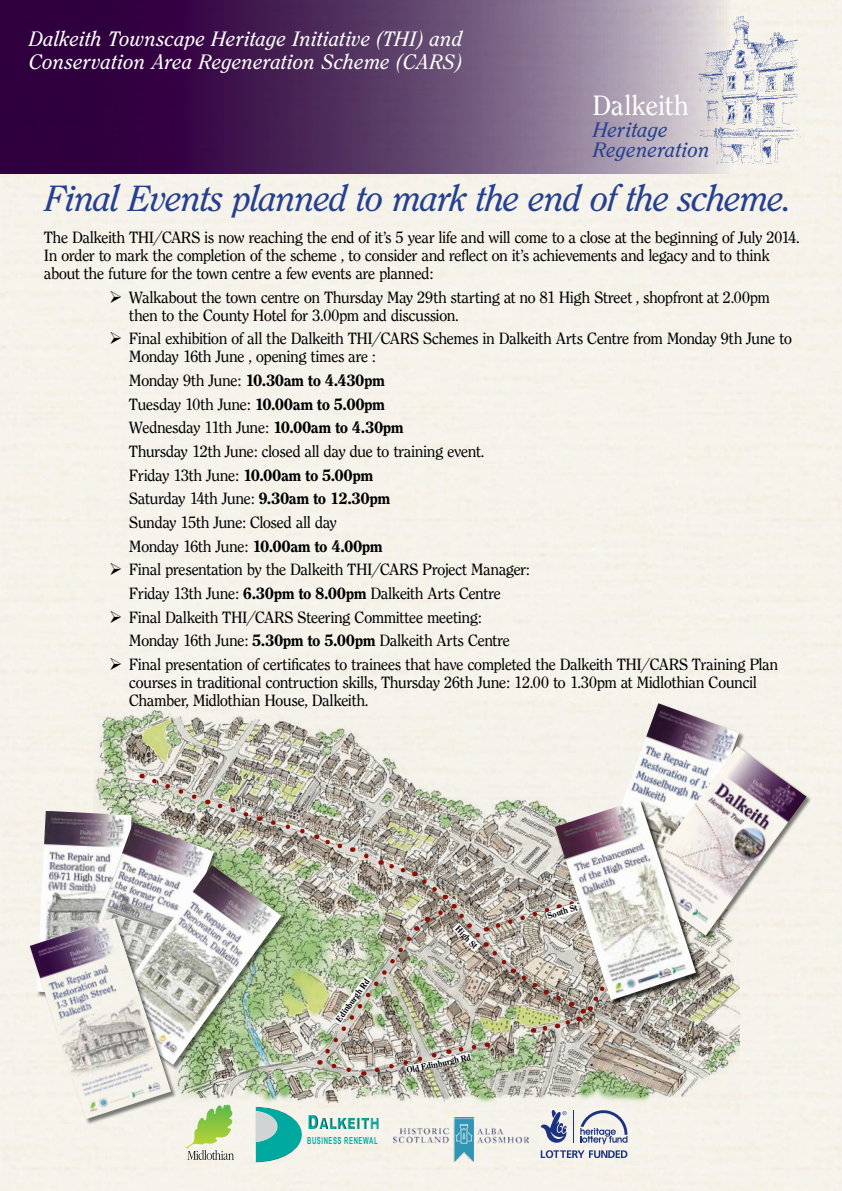
<style>
.page{position:relative;width:842px;height:1191px;background:#f6f3eb}
.page>*{position:absolute;margin:0;border:0;box-sizing:border-box;transform-origin:0 0}
.t1{font:38px "Clearface Regular Italic DTC";letter-spacing:-.045em;color:#25408f}
.t2{font:29.1px "Clearface Regular DTC";letter-spacing:-.01em;color:#fff}
.t3{font:21.8px/20.6px "Clearface Regular Italic DTC";letter-spacing:-.01em;color:#25408f}
.t4{font:21.7px/23.5px "Clearface Regular Italic DTC";letter-spacing:-.01em;color:#fff}
.t5{font:17px/23.7px "Clearface Regular DTC";letter-spacing:-.03em;color:#000}
.t6{font:17px "Clearface Heavy DTC";letter-spacing:-.03em;color:#000}
.t7{font:900 15.5px "Arial";letter-spacing:.025em;color:#00aca4;scale:.77 1}
.t8{font:700 9.7px "Arial Narrow";letter-spacing:.07em;color:#00aca4;scale:.76 1}
.t9{font:9.1px "Clearface Heavy DTC";color:#000}
.s1{font-family:"Clearface Regular DTC"}
.s2{font-family:"Clearface Heavy DTC"}
.s3{font-size:19.3px}
</style>
<div class="page">
<img style="left:93px;top:705px;width:646px;height:402px">
<svg style="left:259px;top:815px;width:49px;height:22px"></svg>
<svg style="left:207px;top:798px;width:45px;height:22px"></svg>
<svg style="left:142px;top:772px;width:58px;height:30px;background:#bfbaaf"></svg>
<img style="left:316px;top:834px;width:328px;height:243px">
<svg style="left:185px;top:1104px;width:49px;height:55px;background:#c4d9a0"></svg>
<hr style="left:573px;top:1110px;width:1px;height:32px;background:#1b3281">
<svg style="left:541px;top:1109px;width:26px;height:33px"></svg>
<svg style="left:541px;top:1150px;width:86px;height:8px"></svg>
<svg style="left:580px;top:1109px;width:48px;height:35px;background:#bcc0cf"></svg>
<div style="left:308px;top:1114px;width:69px;height:15px;background:#f7f5ef"></div>
<div style="left:309px;top:1114px;width:70px;height:15px;background:#000;opacity:.85"></div>
<div style="left:255px;top:1106px;width:23px;height:57px;background:#fff;opacity:.75"></div>
<div style="left:256px;top:1106px;width:46px;height:57px;background:#000;opacity:.85"></div>
<img style="left:393px;top:1117px;width:135px;height:44px">
<img style="left:36px;top:810px;width:96px;height:108px">
<img style="left:71px;top:822px;width:143px;height:96px">
<img style="left:596px;top:703px;width:143px;height:96px">
<div style="left:104px;top:865px;width:183px;height:205px;background:#000;opacity:.5"></div>
<img style="left:104px;top:865px;width:177px;height:199px">
<div style="left:636px;top:746px;width:176px;height:195px;background:#000;opacity:.5"></div>
<img style="left:636px;top:746px;width:170px;height:189px">
<div style="left:30px;top:918px;width:147px;height:206px;background:#000;opacity:.5"></div>
<img style="left:30px;top:918px;width:141px;height:201px">
<svg style="left:0;top:0;width:814px;height:174px;background:#664670"></svg>
<img style="left:698px;top:16px;width:107px;height:148px">
<div style="left:555px;top:799px;width:146px;height:206px;background:#000;opacity:.75"></div>
<img style="left:555px;top:799px;width:141px;height:201px">
<p class="t4" style="left:28px;top:27px;width:435px">Dalkeith Townscape Heritage Initiative (THI) and<br>Conservation Area Regeneration Scheme (CARS)</p>
<h2 class="t2" style="left:592px;top:89px;width:98px">Dalkeith</h2>
<p class="t3" style="left:592px;top:119px;width:119px">Heritage<br>Regeneration</p>
<h1 class="t1" style="left:44px;top:177px;width:749px">Final Events planned to mark the end of the scheme.</h1>
<p class="t5" style="left:44px;top:228px;width:757px;line-height:18px">The Dalkeith THI/CARS is now reaching the end of it’s 5 year life and will come to a close at the beginning of July 2014.<br>In order to mark the completion of the scheme , to consider and reflect on it’s achievements and legacy and to think about the future for the town centre a few events are planned:</p>
<p class="t5" style="left:129px;top:288px;width:642px;line-height:18px;text-indent:-20px">➢ Walkabout the town centre on Thursday May 29th starting at no 81 High Street , shopfront at 2.00pm then to the County Hotel for 3.00pm and discussion.</p>
<p class="t5" style="left:129px;top:329px;width:665px;line-height:18px;text-indent:-20px">➢ Final exhibition of all the Dalkeith THI/CARS Schemes in Dalkeith Arts Centre from Monday 9th June to<br>Monday 16th June , opening times are :</p>
<p class="t6" style="left:129px;top:370px;width:258px"><span class="s1">Monday 9th June:</span> 10.30am to 4.430pm</p>
<p class="t5" style="left:129px;top:392px;width:357px">Tuesday 10th June: <span class="s2">10.00am to 5.00pm<br></span>Wednesday 11th June: <span class="s2">10.00am to 4.30pm<br></span>Thursday 12th June: closed all day due to training event.<br>Friday 13th June: <span class="s2">10.00am to 5.00pm<br></span>Saturday 14th June: <span class="s2">9.30am to 12.30pm<br></span>Sunday 15th June: Closed all day<br>Monday 16th June: <span class="s2">10.00am to 4.00pm</span></p>
<p class="t5" style="left:109px;top:557px;width:422px;text-align:center">➢ Final presentation by the Dalkeith THI/CARS Project Manager:<br>Friday 13th June: <span class="s2">6.30pm to 8.00pm</span> Dalkeith Arts Centre</p>
<p class="t5" style="left:129px;top:605px;width:383px;text-indent:-20px">➢ Final Dalkeith THI/CARS Steering Committee meeting:<br>Monday 16th June: <span class="s2">5.30pm to 5.00pm</span> Dalkeith Arts Centre</p>
<p class="t5" style="left:129px;top:655px;width:651px;line-height:18px;text-indent:-20px">➢ Final presentation of certificates to trainees that have completed the Dalkeith THI/CARS Training Plan courses in traditional contruction skills, Thursday 26th June: 12.00 to 1.30pm at Midlothian Council<br>Chamber, Midlothian House, Dalkeith.</p>
<p class="t9" style="left:333px;top:1017px;width:52px;rotate:-54deg">Edinburgh Rd</p>
<p class="t7" style="left:307px;top:1111px;width:95px"><span class="s3">D</span>alkeith</p>
<p class="t8" style="left:307px;top:1133px;width:94px">BUSINESS RENEWAL</p>
<p class="t9" style="left:461px;top:923px;width:29px;rotate:46deg">High St</p>
<p class="t9" style="left:405px;top:1065px;width:67px;rotate:-12deg">Old Edinburgh Rd</p>
<p class="t9" style="left:546px;top:911px;width:33px;rotate:-18deg">South St</p>
</div>
